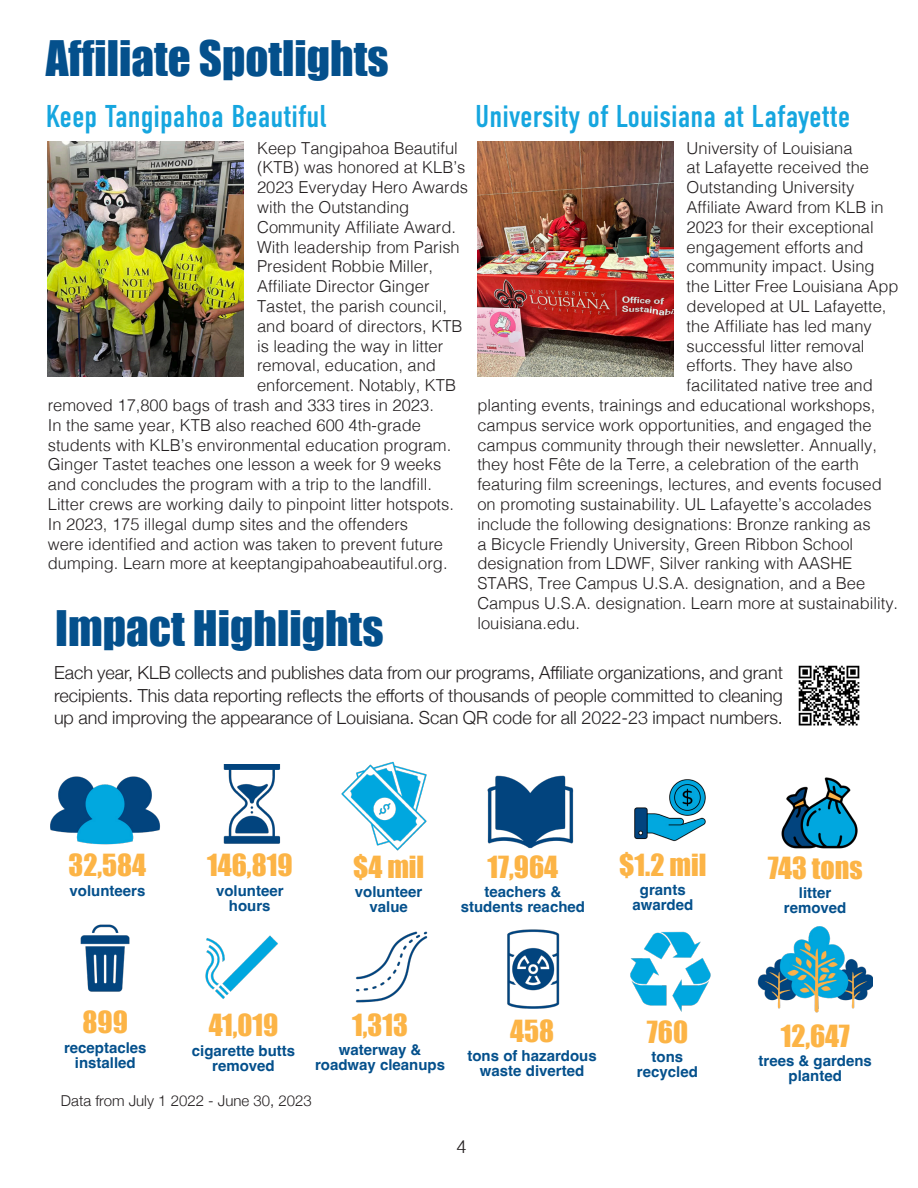
<style>
.page{position:relative;width:918px;height:1188px;background:#fff}
.page>*{position:absolute;margin:0;border:0;box-sizing:border-box;transform-origin:0 0}
.t1{font:45px "Impact";color:#04508c}
.t2{font:31.5px "DIN Condensed";color:#16a6df}
.t3{font:28.05px "Impact";color:#fcb446}
.t4{font:300 18px/22.5px "Helvetica Neue";color:#231f20;text-align:justify}
.t5{font:300 18px "Helvetica";color:#231f20}
.t6{font:300 16.5px "Helvetica";color:#231f20}
.t7{font:700 15px/15px "Helvetica";color:#04508c;text-align:center}
.t8{font:300 15px "Helvetica Neue";color:#231f20}
</style>
<div class="page">
<img style="left:50px;top:776px;width:110px;height:69px">
<img style="left:355px;top:931px;width:73px;height:72px">
<img style="left:223px;top:765px;width:58px;height:79px">
<img style="left:205px;top:935px;width:73px;height:64px">
<img style="left:757px;top:926px;width:115px;height:87px">
<img style="left:781px;top:777px;width:77px;height:72px">
<img style="left:487px;top:775px;width:87px;height:74px">
<img style="left:634px;top:779px;width:72px;height:63px">
<img style="left:341px;top:761px;width:86px;height:90px">
<img style="left:80px;top:924px;width:50px;height:68px">
<img style="left:507px;top:929px;width:53px;height:80px">
<img style="left:630px;top:931px;width:81px;height:81px">
<img style="left:798px;top:665px;width:62px;height:61px">
<img style="left:48px;top:142px;width:196px;height:235px">
<img style="left:477px;top:142px;width:196px;height:235px">
<p class="t1" style="left:46px;top:23px;width:344px">Affiliate Spotlights</p>
<p class="t2" style="left:46px;top:98px;width:282px">Keep Tangipahoa Beautiful</p>
<p class="t6" style="left:257px;top:134px;width:202px">Keep Tangipahoa Beautiful</p>
<p class="t6" style="left:257px;top:153px;width:210px">(KTB) was honored at KLB’s</p>
<p class="t6" style="left:257px;top:173px;width:212px">2023 Everyday Hero Awards</p>
<p class="t6" style="left:257px;top:193px;width:154px">with the Outstanding</p>
<p class="t6" style="left:257px;top:213px;width:200px">Community Affiliate Award.</p>
<p class="t6" style="left:257px;top:233px;width:204px">With leadership from Parish</p>
<p class="t6" style="left:257px;top:252px;width:178px">President Robbie Miller,</p>
<p class="t6" style="left:257px;top:272px;width:174px">Affiliate Director Ginger</p>
<p class="t6" style="left:257px;top:292px;width:191px">Tastet, the parish council,</p>
<p class="t6" style="left:257px;top:312px;width:207px">and board of directors, KTB</p>
<p class="t6" style="left:257px;top:332px;width:188px">is leading the way in litter</p>
<p class="t6" style="left:257px;top:351px;width:180px">removal, education, and</p>
<p class="t6" style="left:257px;top:371px;width:201px">enforcement. Notably, KTB</p>
<p class="t6" style="left:48px;top:391px;width:388px">removed 17,800 bags of trash and 333 tires in 2023.</p>
<p class="t6" style="left:48px;top:411px;width:375px">In the same year, KTB also reached 600 4th-grade</p>
<p class="t6" style="left:48px;top:431px;width:405px">students with KLB’s environmental education program.</p>
<p class="t6" style="left:48px;top:450px;width:395px">Ginger Tastet teaches one lesson a week for 9 weeks</p>
<p class="t6" style="left:48px;top:470px;width:386px">and concludes the program with a trip to the landfill.</p>
<p class="t6" style="left:48px;top:490px;width:408px">Litter crews are working daily to pinpoint litter hotspots.</p>
<p class="t6" style="left:48px;top:510px;width:362px">In 2023, 175 illegal dump sites and the offenders</p>
<p class="t6" style="left:48px;top:530px;width:397px">were identified and action was taken to prevent future</p>
<p class="t6" style="left:48px;top:549px;width:401px">dumping. Learn more at keeptangipahoabeautiful.org.</p>
<p class="t2" style="left:475px;top:98px;width:377px">University of Louisiana at Lafayette</p>
<p class="t6" style="left:687px;top:134px;width:167px">University of Louisiana</p>
<p class="t6" style="left:687px;top:153px;width:184px">at Lafayette received the</p>
<p class="t6" style="left:687px;top:173px;width:169px">Outstanding University</p>
<p class="t6" style="left:687px;top:193px;width:199px">Affiliate Award from KLB in</p>
<p class="t6" style="left:687px;top:213px;width:189px">2023 for their exceptional</p>
<p class="t6" style="left:687px;top:233px;width:178px">engagement efforts and</p>
<p class="t6" style="left:687px;top:252px;width:189px">community impact. Using</p>
<p class="t6" style="left:687px;top:272px;width:213px">the Litter Free Louisiana App</p>
<p class="t6" style="left:687px;top:292px;width:201px">developed at UL Lafayette,</p>
<p class="t6" style="left:687px;top:312px;width:187px">the Affiliate has led many</p>
<p class="t6" style="left:687px;top:332px;width:179px">successful litter removal</p>
<p class="t6" style="left:687px;top:351px;width:168px">efforts. They have also</p>
<p class="t6" style="left:687px;top:371px;width:188px">facilitated native tree and</p>
<p class="t6" style="left:477px;top:391px;width:399px">planting events, trainings and educational workshops,</p>
<p class="t6" style="left:477px;top:411px;width:396px">campus service work opportunities, and engaged the</p>
<p class="t6" style="left:477px;top:431px;width:401px">campus community through their newsletter. Annually,</p>
<p class="t6" style="left:477px;top:450px;width:383px">they host Fête de la Terre, a celebration of the earth</p>
<p class="t6" style="left:477px;top:470px;width:406px">featuring film screenings, lectures, and events focused</p>
<p class="t6" style="left:477px;top:490px;width:396px">on promoting sustainability. UL Lafayette’s accolades</p>
<p class="t6" style="left:477px;top:510px;width:395px">include the following designations: Bronze ranking as</p>
<p class="t6" style="left:477px;top:530px;width:377px">a Bicycle Friendly University, Green Ribbon School</p>
<p class="t6" style="left:477px;top:549px;width:376px">designation from LDWF, Silver ranking with AASHE</p>
<p class="t6" style="left:477px;top:569px;width:389px">STARS, Tree Campus U.S.A. designation, and a Bee</p>
<p class="t6" style="left:477px;top:589px;width:422px">Campus U.S.A. designation. Learn more at sustainability.</p>
<p class="t6" style="left:477px;top:609px;width:104px">louisiana.edu.</p>
<p class="t1" style="left:55px;top:593px;width:330px">Impact Highlights</p>
<p class="t4" style="left:54px;top:660px;width:731px">Each year, KLB collects and publishes data from our programs, Affiliate organizations, and grant recipients. This data reporting reflects the efforts of thousands of people committed to cleaning up and improving the appearance of Louisiana. Scan QR code for all 2022-23 impact numbers.</p>
<p class="t3" style="left:69px;top:843px;width:79px">32,584</p>
<p class="t7" style="left:70px;top:884px;width:77px">volunteers</p>
<p class="t3" style="left:207px;top:843px;width:87px">146,819</p>
<p class="t7" style="left:216px;top:884px;width:69px">volunteer</p>
<p class="t7" style="left:229px;top:899px;width:43px">hours</p>
<p class="t3" style="left:353px;top:845px;width:73px">$4 mil</p>
<p class="t7" style="left:355px;top:886px;width:69px">volunteer</p>
<p class="t7" style="left:370px;top:901px;width:40px">value</p>
<p class="t3" style="left:488px;top:845px;width:72px">17,964</p>
<p class="t7" style="left:485px;top:886px;width:78px">teachers &amp;</p>
<p class="t7" style="left:461px;top:901px;width:126px">students reached</p>
<p class="t3" style="left:619px;top:843px;width:89px">$1.2 mil</p>
<p class="t7" style="left:640px;top:884px;width:47px">grants</p>
<p class="t7" style="left:632px;top:899px;width:62px">awarded</p>
<p class="t3" style="left:83px;top:1001px;width:47px">899</p>
<p class="t7" style="left:64px;top:1042px;width:84px">receptacles</p>
<p class="t7" style="left:75px;top:1057px;width:62px">installed</p>
<p class="t3" style="left:209px;top:1003px;width:71px">41,019</p>
<p class="t7" style="left:192px;top:1044px;width:105px">cigarette butts</p>
<p class="t7" style="left:212px;top:1059px;width:64px">removed</p>
<p class="t3" style="left:352px;top:1003px;width:57px">1,313</p>
<p class="t7" style="left:339px;top:1044px;width:84px">waterway &amp;</p>
<p class="t7" style="left:315px;top:1059px;width:132px">roadway cleanups</p>
<p class="t8" style="left:61px;top:1089px;width:252px">Data from July 1 2022 - June 30, 2023</p>
<p class="t3" style="left:510px;top:1009px;width:46px">458</p>
<p class="t7" style="left:468px;top:1050px;width:131px">tons of hazardous</p>
<p class="t7" style="left:480px;top:1065px;width:106px">waste diverted</p>
<p class="t5" style="left:457px;top:1131px;width:12px">4</p>
<p class="t3" style="left:647px;top:1010px;width:43px">760</p>
<p class="t7" style="left:652px;top:1051px;width:33px">tons</p>
<p class="t7" style="left:637px;top:1066px;width:62px">recycled</p>
<p class="t3" style="left:768px;top:846px;width:96px">743 tons</p>
<p class="t7" style="left:799px;top:887px;width:34px">litter</p>
<p class="t7" style="left:784px;top:902px;width:64px">removed</p>
<p class="t3" style="left:781px;top:1014px;width:71px">12,647</p>
<p class="t7" style="left:759px;top:1055px;width:115px">trees &amp; gardens planted</p>
</div>
